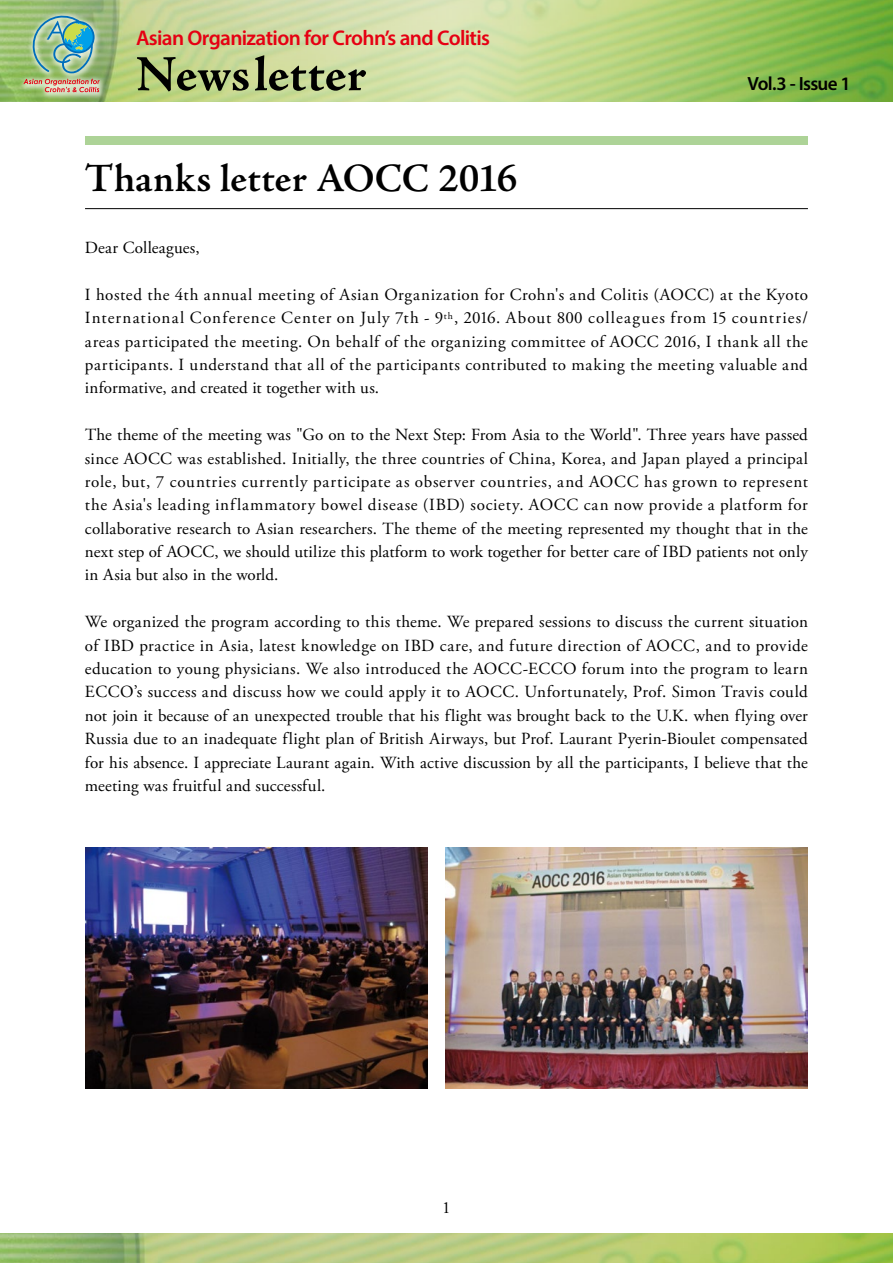
<style>
.page{position:relative;width:893px;height:1263px;background:#fff}
.page>*{position:absolute;margin:0;border:0;box-sizing:border-box;transform-origin:0 0}
.t1{font:700 51px "Adobe Jenson Pro";color:#000}
.t2{font:600 40.35px "Adobe Jenson Pro";color:#000}
.t3{font:600 21.3px "Myriad Pro";letter-spacing:-.03em;color:#e60012}
.t4{font:600 19.2px "Myriad Pro";letter-spacing:-.04em;color:#000}
.t5{font:16.95px/23.4px "Adobe Garamond Pro";letter-spacing:.01em;color:#000;text-align:justify}
</style>
<div class="page">
<svg style="left:0;top:0;width:893px;height:102px;background:#b5d084"></svg>
<img style="left:0;top:1233px;width:893px;height:30px">
<div style="left:18px;top:10px;width:89px;height:90px;background:#fff;opacity:.75"></div>
<svg style="left:23px;top:79px;width:77px;height:13px"></svg>
<svg style="left:31px;top:15px;width:64px;height:58px;background:#85b9a0"></svg>
<div style="left:85px;top:136px;width:723px;height:9px;background:#add397"></div>
<hr style="left:85px;top:208px;width:723px;height:1px;background:#000">
<img style="left:85px;top:848px;width:343px;height:240px">
<img style="left:445px;top:848px;width:363px;height:240px">
<p class="t3" style="left:136px;top:24px;width:356px">Asian Organization for Crohn’s and Colitis</p>
<h1 class="t1" style="left:136px;top:45px;width:232px">Newsletter</h1>
<h2 class="t2" style="left:85px;top:155px;width:434px">Thanks letter AOCC 2016</h2>
<p class="t4" style="left:748px;top:72px;width:105px">Vol.3 - Issue 1</p>
<p class="t5" style="left:85px;top:237px;width:116px">Dear Colleagues,</p>
<p class="t5" style="left:85px;top:283px;width:724px">I hosted the 4th annual meeting of Asian Organization for Crohn's and Colitis (AOCC) at the Kyoto International Conference Center on July 7th - 9<sup>th</sup>, 2016. About 800 colleagues from 15 countries/ areas participated the meeting. On behalf of the organizing committee of AOCC 2016, I thank all the participants. I understand that all of the participants contributed to making the meeting valuable and informative, and created it together with us.</p>
<p class="t5" style="left:85px;top:424px;width:724px">The theme of the meeting was "Go on to the Next Step: From Asia to the World". Three years have passed since AOCC was established. Initially, the three countries of China, Korea, and Japan played a principal role, but, 7 countries currently participate as observer countries, and AOCC has grown to represent the Asia's leading inflammatory bowel disease (IBD) society. AOCC can now provide a platform for collaborative research to Asian researchers. The theme of the meeting represented my thought that in the next step of AOCC, we should utilize this platform to work together for better care of IBD patients not only in Asia but also in the world.</p>
<p class="t5" style="left:85px;top:611px;width:724px">We organized the program according to this theme. We prepared sessions to discuss the current situation of IBD practice in Asia, latest knowledge on IBD care, and future direction of AOCC, and to provide education to young physicians. We also introduced the AOCC-ECCO forum into the program to learn ECCO’s success and discuss how we could apply it to AOCC. Unfortunately, Prof. Simon Travis could not join it because of an unexpected trouble that his flight was brought back to the U.K. when flying over Russia due to an inadequate flight plan of British Airways, but Prof. Laurant Pyerin-Bioulet compensated for his absence. I appreciate Laurant again. With active discussion by all the participants, I believe that the meeting was fruitful and successful.</p>
<p class="t5" style="left:442px;top:1197px;width:10px">1</p>
</div>
